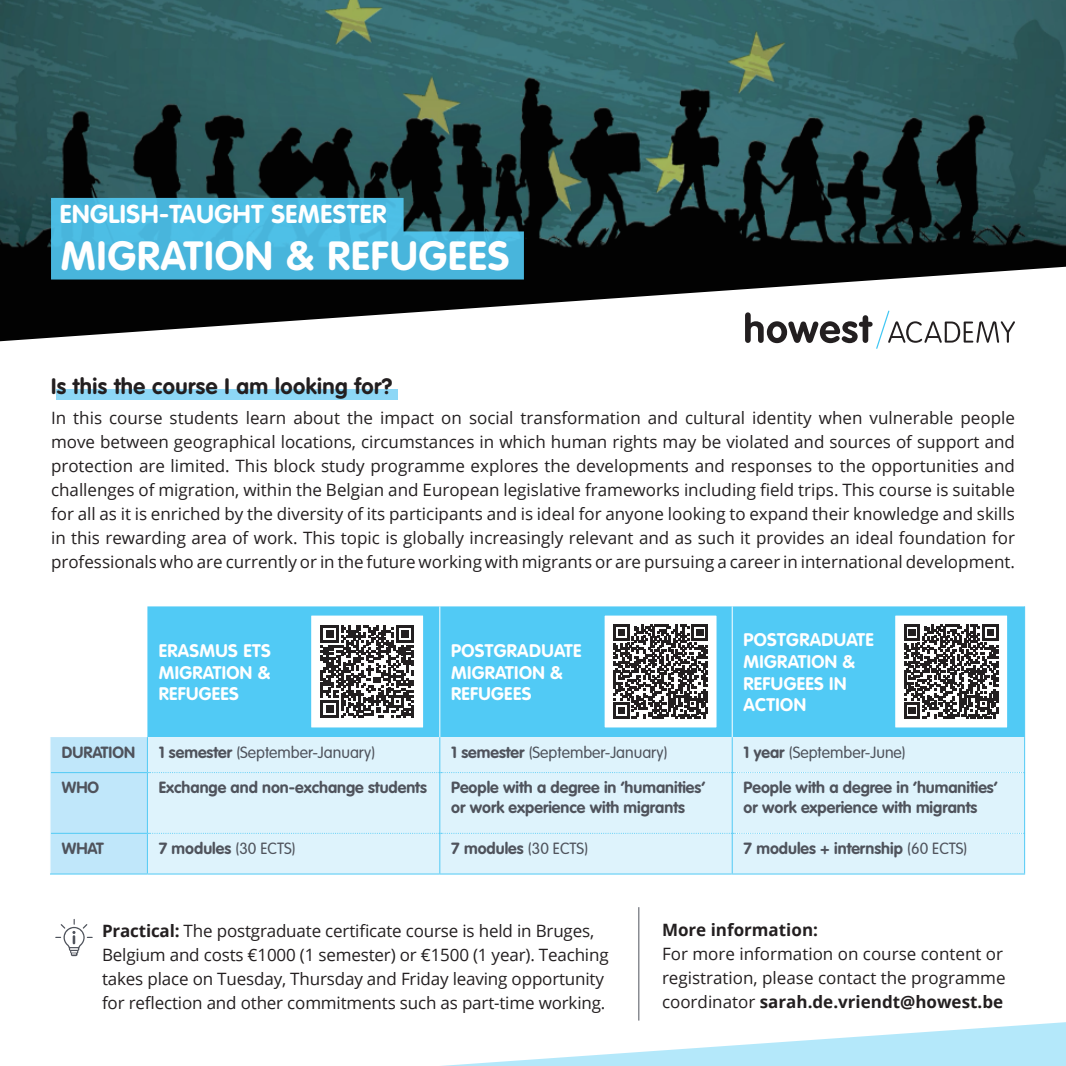
<style>
.page{position:relative;width:1066px;height:1066px;background:#fff}
.page>*{position:absolute;margin:0;border:0;box-sizing:border-box;transform-origin:0 0}
.t1{font:700 40.2px "VAG Rounded Std";letter-spacing:.03em;color:#fff}
.t2{font:700 25.4px "VAG Rounded Std";letter-spacing:.02em;color:#fff}
.t3{font:700 22px "VAG Rounded Std";letter-spacing:.02em;color:#231f20}
.t4{font:700 18px/21.6px "VAG Rounded Std";letter-spacing:.02em;color:#fff}
.t5{font:17px/24px "Open Sans";letter-spacing:-.01em;color:#231f20}
.t6{font:700 17px "Open Sans";color:#231f20}
.t7{font:700 16px/20px "VAG Rounded Std";color:#4f535c}
.t8{font:300 16px "VAG Rounded Std";color:#4f535c}
.s1{font-weight:700}
.s2{font-weight:300}
</style>
<div class="page">
<img style="left:0;top:0;width:1066px;height:341px">
<div style="left:57px;top:389px;width:341px;height:10px;background:#8dd7f6"></div>
<hr style="left:638px;top:907px;width:1px;height:113px;background:#4f535c">
<svg style="left:55px;top:919px;width:38px;height:37px"></svg>
<svg style="left:51px;top:198px;width:473px;height:81px;background:#44a9cc"></svg>
<svg style="left:745px;top:311px;width:270px;height:38px"></svg>
<svg style="left:441px;top:1020px;width:625px;height:46px"></svg>
<div style="left:147px;top:606px;width:877px;height:131px;background:#51caf5"></div>
<hr style="left:1024px;top:737px;width:1px;height:35px;background:#51caf5">
<hr style="left:1024px;top:772px;width:1px;height:61px;background:#51caf5">
<hr style="left:1024px;top:606px;width:1px;height:131px;background:#51caf5">
<svg style="left:51px;top:737px;width:973px;height:136px;background:#daf1fb"></svg>
<hr style="left:1024px;top:833px;width:1px;height:40px;background:#51caf5">
<hr style="left:439px;top:737px;width:1px;height:35px;background:#51caf5">
<hr style="left:732px;top:737px;width:1px;height:35px;background:#51caf5">
<hr style="left:439px;top:772px;width:1px;height:61px;background:#51caf5">
<hr style="left:732px;top:772px;width:1px;height:61px;background:#51caf5">
<hr style="left:439px;top:833px;width:1px;height:40px;background:#51caf5">
<hr style="left:732px;top:833px;width:1px;height:40px;background:#51caf5">
<hr style="left:439px;top:606px;width:1px;height:131px;background:#fff">
<hr style="left:732px;top:606px;width:1px;height:131px;background:#fff">
<hr style="left:50px;top:737px;width:1px;height:35px;background:#def3fc">
<hr style="left:50px;top:772px;width:1px;height:61px;background:#def3fc">
<hr style="left:50px;top:833px;width:1px;height:40px;background:#def3fc">
<hr style="left:51px;top:772px;width:96px;height:1px;background:#51caf5">
<hr style="left:51px;top:833px;width:96px;height:1px;background:#51caf5">
<hr style="left:50px;top:873px;width:97px;height:1px;background:#51caf5">
<hr style="left:147px;top:873px;width:293px;height:1px;background:#51caf5">
<hr style="left:440px;top:873px;width:292px;height:1px;background:#51caf5">
<hr style="left:732px;top:873px;width:293px;height:1px;background:#51caf5">
<div style="left:311px;top:615px;width:113px;height:113px;background:#fff"></div>
<svg style="left:321px;top:625px;width:92px;height:93px"></svg>
<div style="left:310px;top:615px;width:114px;height:113px;border:1px solid #51caf5"></div>
<div style="left:604px;top:615px;width:113px;height:113px;background:#fff"></div>
<svg style="left:613px;top:624px;width:95px;height:95px"></svg>
<div style="left:895px;top:615px;width:112px;height:113px;background:#fff"></div>
<svg style="left:904px;top:624px;width:94px;height:95px"></svg>
<div style="left:894px;top:615px;width:114px;height:113px;border:1px solid #51caf5"></div>
<h2 class="t2" style="left:60px;top:199px;width:328px">ENGLISH-TAUGHT SEMESTER</h2>
<h1 class="t1" style="left:61px;top:232px;width:450px">MIGRATION &amp; REFUGEES</h1>
<p class="t3" style="left:51px;top:374px;width:343px">Is this the course I am looking for?</p>
<p class="t5" style="left:51px;top:405px;width:965px;text-align:justify">In this course students learn about the impact on social transformation and cultural identity when vulnerable people move between geographical locations, circumstances in which human rights may be violated and sources of support and protection are limited. This block study programme explores the developments and responses to the opportunities and challenges of migration, within the Belgian and European legislative frameworks including field trips. This course is suitable for all as it is enriched by the diversity of its participants and is ideal for anyone looking to expand their knowledge and skills in this rewarding area of work. This topic is globally increasingly relevant and as such it provides an ideal foundation for professionals who are currently or in the future working with migrants or are pursuing a career in international development.</p>
<p class="t4" style="left:159px;top:641px;width:114px;text-align:justify">ERASMUS ETS MIGRATION &amp; REFUGEES</p>
<p class="t4" style="left:451px;top:641px;width:132px">POSTGRADUATE<br>MIGRATION &amp;<br>REFUGEES</p>
<p class="t4" style="left:743px;top:630px;width:132px">POSTGRADUATE<br>MIGRATION &amp;<br>REFUGEES IN<br>ACTION</p>
<p class="t7" style="left:62px;top:743px;width:75px">DURATION</p>
<p class="t8" style="left:159px;top:743px;width:218px"><span class="s1">1 semester</span> (September-January)</p>
<p class="t8" style="left:451px;top:743px;width:218px"><span class="s1">1 semester</span> (September-January)</p>
<p class="t8" style="left:743px;top:743px;width:164px"><span class="s1">1 year</span> (September-June)</p>
<p class="t7" style="left:62px;top:778px;width:39px">WHO</p>
<p class="t7" style="left:159px;top:778px;width:270px">Exchange and non-exchange students</p>
<p class="t7" style="left:451px;top:778px;width:256px">People with a degree in ‘humanities’ or work experience with migrants</p>
<p class="t7" style="left:743px;top:778px;width:256px">People with a degree in ‘humanities’ or work experience with migrants</p>
<p class="t7" style="left:62px;top:839px;width:44px">WHAT</p>
<p class="t7" style="left:159px;top:839px;width:139px">7 modules <span class="s2">(30 ECTS)</span></p>
<p class="t7" style="left:451px;top:839px;width:139px">7 modules <span class="s2">(30 ECTS)</span></p>
<p class="t7" style="left:743px;top:839px;width:225px">7 modules + internship <span class="s2">(60 ECTS)</span></p>
<p class="t5" style="left:102px;top:918px;width:508px"><span class="s1">Practical:</span> The postgraduate certificate course is held in Bruges, Belgium and costs €1000 (1 semester) or €1500 (1 year). Teaching takes place on Tuesday, Thursday and Friday leaving opportunity for reflection and other commitments such as part-time working.</p>
<p class="t6" style="left:662px;top:918px;width:157px">More information:</p>
<p class="t5" style="left:662px;top:941px;width:345px">For more information on course content or registration, please contact the programme coordinator <span class="s1">sarah.de.vriendt@howest.be</span></p>
</div>
